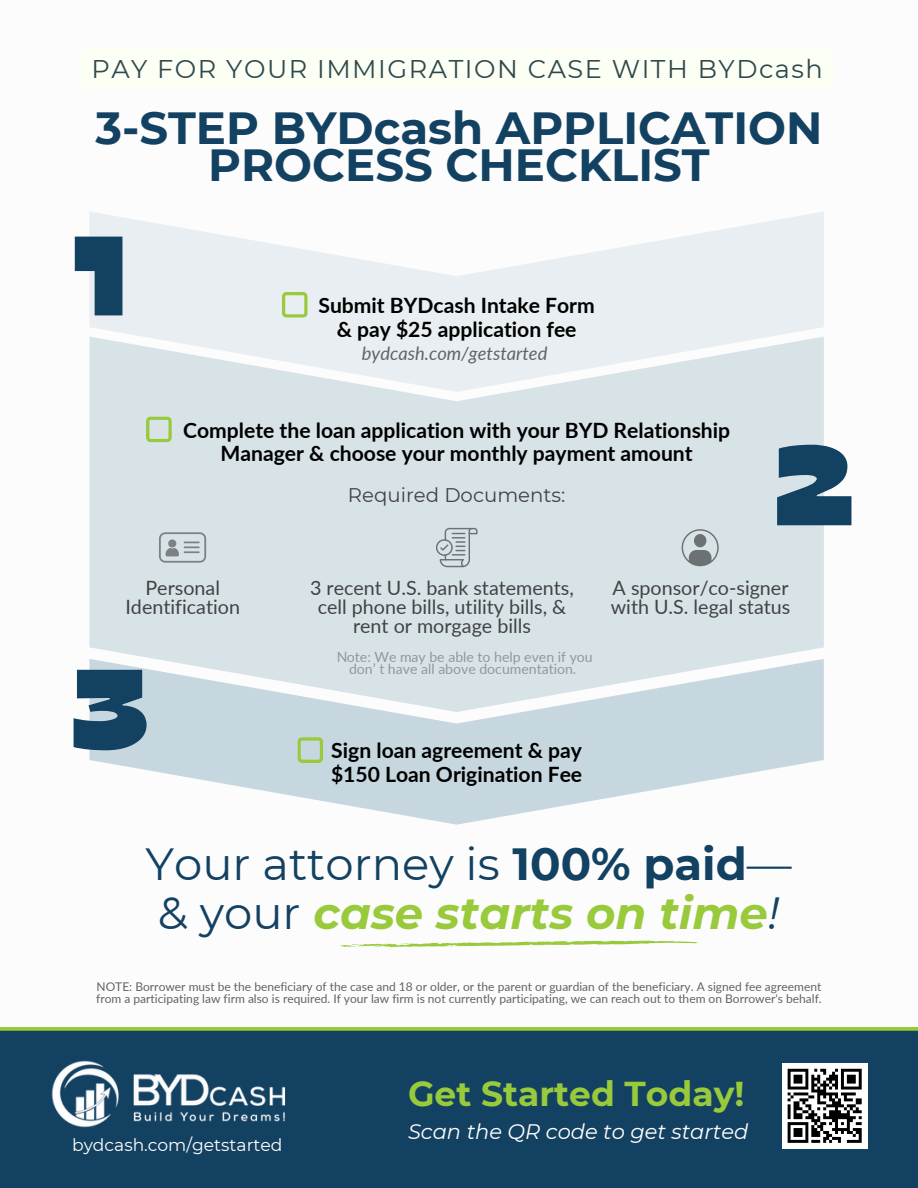
<style>
.page{position:relative;width:918px;height:1188px;background:#fff}
.page>*{position:absolute;margin:0;border:0;box-sizing:border-box;transform-origin:0 0}
.t1{font:112.65px "Gulfs Display";color:#134161}
.t2{font:45px/49.5px "Montserrat";color:#134161}
.t3{font:700 45px/37.2px "Montserrat";color:#134161;text-align:center}
.t4{font:700 34.5px "Montserrat";color:#99ca3c}
.t5{font:25.65px "Montserrat";letter-spacing:.06em;color:#30484c}
.t6{font:700 21.15px/23.7px "Lato";color:#000}
.t7{font:italic 21px "Montserrat";color:#fff}
.t8{font:19.65px/19.2px "Lato";color:#414343;text-align:center}
.t9{font:19.65px "Montserrat";color:#414343}
.t10{font:italic 18.3px "Lato";color:#616364}
.t11{font:17.1px "Montserrat";color:#fff}
.t12{font:14.1px/12.3px "Lato";color:#616364;text-align:center}
.t13{font:12px/12px "Lato";color:#616364}
.s1{font-weight:700}
.s2{font-weight:700;font-style:italic;color:#99ca3c}
.s3{font-style:italic}
</style>
<div class="page">
<div style="left:0;top:1027px;width:918px;height:161px;background:#134161"></div>
<img style="left:40px;top:1048px;width:256px;height:83px">
<div style="left:782px;top:1063px;width:86px;height:86px;background:#fff"></div>
<svg style="left:788px;top:1069px;width:74px;height:74px"></svg>
<hr style="left:847px;top:1140px;width:15px;height:3px;background:#000">
<svg style="left:340px;top:941px;width:358px;height:6px"></svg>
<svg style="left:90px;top:211px;width:734px;height:126px;fill:#e8eef1"></svg>
<svg style="left:282px;top:292px;width:26px;height:26px"></svg>
<svg style="left:90px;top:712px;width:734px;height:113px;fill:#c7d7df"></svg>
<svg style="left:89px;top:337px;width:735px;height:375px;background:#d9e4e9"></svg>
<svg style="left:297px;top:737px;width:26px;height:26px"></svg>
<svg style="left:159px;top:532px;width:47px;height:31px"></svg>
<svg style="left:682px;top:529px;width:37px;height:37px"></svg>
<svg style="left:436px;top:528px;width:42px;height:39px;background:#bdc7cc"></svg>
<svg style="left:146px;top:416px;width:26px;height:26px"></svg>
<div style="left:80px;top:48px;width:754px;height:42px;background:#fbfff4;border-radius:10px"></div>
<h6 class="t5" style="left:91px;top:53px;width:733px">PAY FOR YOUR IMMIGRATION CASE WITH BYDcash</h6>
<h6 class="t3" style="left:95px;top:109px;width:729px">3-STEP BYDcash APPLICATION<br>PROCESS CHECKLIST</h6>
<p class="t1" style="left:72px;top:203px;width:58px">1</p>
<p class="t6" style="left:318px;top:293px;width:278px">Submit BYDcash Intake Form</p>
<h5 class="t6" style="left:337px;top:317px;width:241px">&amp; pay $25 application fee</h5>
<p class="t10" style="left:362px;top:342px;width:187px">bydcash.com/getstarted</p>
<p class="t6" style="left:183px;top:418px;width:549px;text-align:center">Complete the loan application with your BYD Relationship<br>Manager &amp; choose your monthly payment amount</p>
<p class="t9" style="left:348px;top:483px;width:219px">Required Documents:</p>
<p class="t1" style="left:775px;top:413px;width:80px">2</p>
<p class="t8" style="left:125px;top:578px;width:116px">Personal<br>Identification</p>
<p class="t8" style="left:310px;top:578px;width:265px">3 recent U.S. bank statements, cell phone bills, utility bills, &amp; rent or morgage bills</p>
<p class="t8" style="left:611px;top:578px;width:181px;text-align:left">A sponsor/co-signer with U.S. legal status</p>
<h6 class="t1" style="left:72px;top:636px;width:78px">3</h6>
<p class="t12" style="left:336px;top:650px;width:258px">Note: We may be able to help even if you don’ t have all above documentation.</p>
<p class="t6" style="left:331px;top:738px;width:253px">Sign loan agreement &amp; pay $150 Loan Origination Fee</p>
<h1 class="t2" style="left:146px;top:839px;width:648px">Your attorney is <span class="s1">100% paid</span>— &amp; your <span class="s2">case starts on time</span><span class="s3">!</span></h1>
<p class="t13" style="left:96px;top:980px;width:727px">NOTE: Borrower must be the beneficiary of the case and 18 or older, or the parent or guardian of the beneficiary. A signed fee agreement from a participating law firm also is required. If your law firm is not currently participating, we can reach out to them on Borrower's behalf.</p>
<p class="t11" style="left:72px;top:1134px;width:212px">bydcash.com/getstarted</p>
<p class="t4" style="left:408px;top:1073px;width:338px">Get Started Today!</p>
<p class="t7" style="left:408px;top:1118px;width:342px">Scan the QR code to get started</p>
</div>
